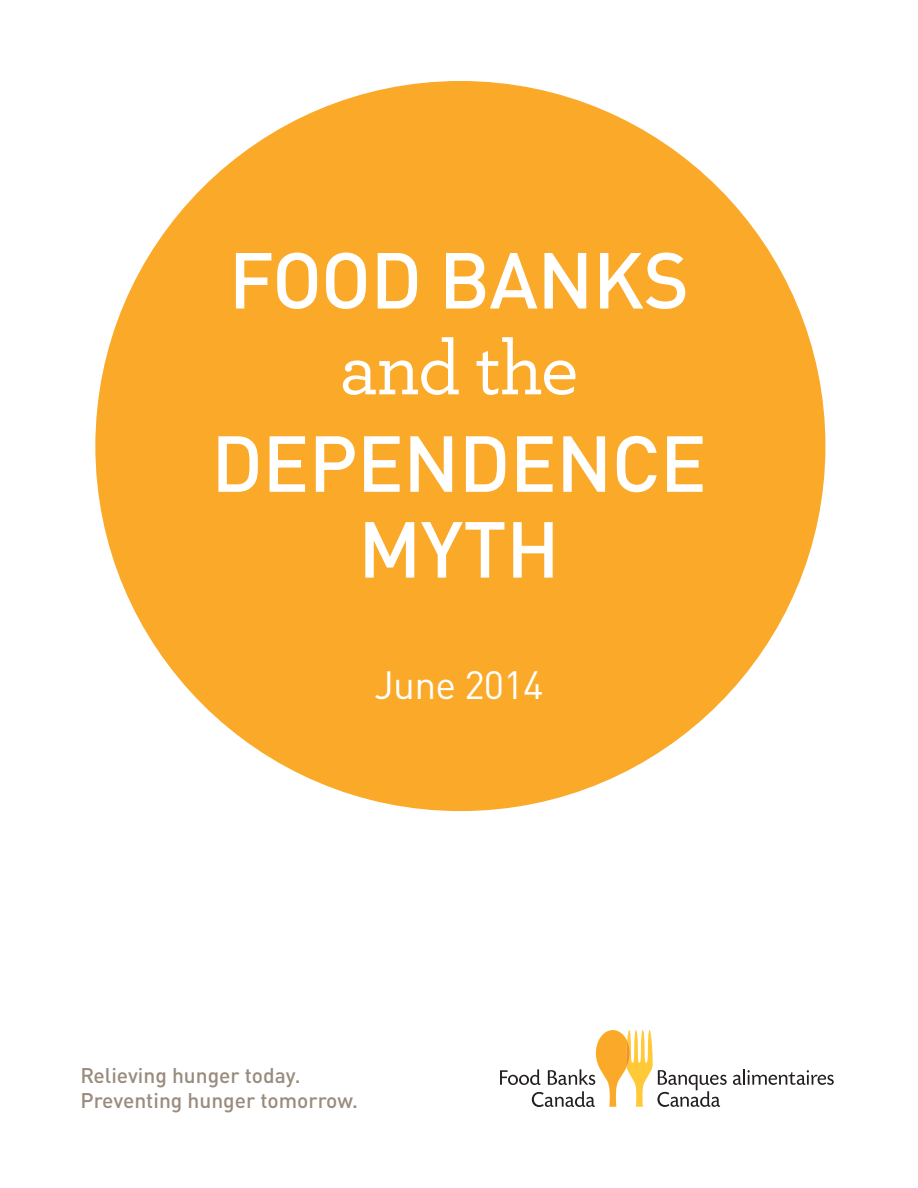
<style>
.page{position:relative;width:918px;height:1188px;background:#fff}
.page>*{position:absolute;margin:0;border:0;box-sizing:border-box;transform-origin:0 0}
.t1{font:500 78px "DIN Pro";letter-spacing:-.01em;color:#fff}
.t2{font:500 78px "Archer";letter-spacing:-.025em;color:#fff}
.t3{font:39px "DIN Pro";letter-spacing:-.02em;color:#fff}
.t4{font:500 21px "DIN Pro";color:#998b7d}
</style>
<div class="page">
<div style="left:95px;top:81px;width:730px;height:730px;background:#faa928;border-radius:50%"></div>
<svg style="left:733px;top:1069px;width:101px;height:16px"></svg>
<svg style="left:500px;top:1030px;width:227px;height:77px"></svg>
<p class="t1" style="left:229px;top:217px;width:462px">FOOD BANKS</p>
<p class="t2" style="left:339px;top:319px;width:241px">and the</p>
<p class="t1" style="left:211px;top:400px;width:497px">DEPENDENCE</p>
<p class="t1" style="left:358px;top:486px;width:203px">MYTH</p>
<p class="t3" style="left:375px;top:655px;width:170px">June 2014</p>
<p class="t4" style="left:80px;top:1058px;width:222px">Relieving hunger today.</p>
<p class="t4" style="left:80px;top:1083px;width:279px">Preventing hunger tomorrow.</p>
</div>
